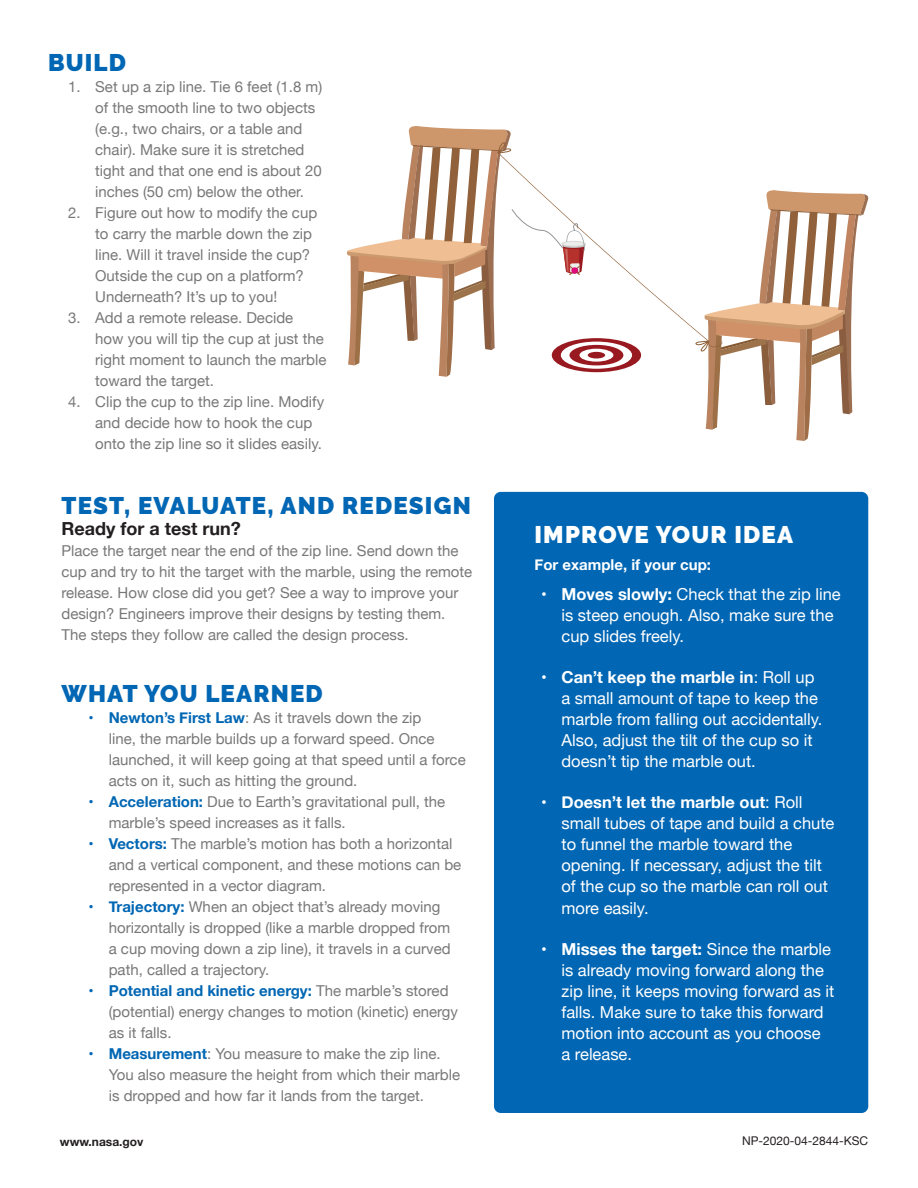
<style>
.page{position:relative;width:918px;height:1188px;background:#fff}
.page>*{position:absolute;margin:0;border:0;box-sizing:border-box;transform-origin:0 0}
.t1{font:900 24px "Raleway";letter-spacing:.05em;color:#0166b3}
.t2{font:900 24px "Raleway";letter-spacing:.05em;color:#fff}
.t3{font:700 18px "Helvetica Neue";color:#231f20}
.t4{font:16.5px/21px "Helvetica Neue";color:#fff}
.t5{font:15px/21px "Helvetica Neue";color:#777877}
.t6{font:700 15px "Helvetica Neue";color:#fff}
.t7{font:12px "Helvetica Neue";color:#231f20}
.t8{font:700 12px "Helvetica Neue";color:#231f20}
.s1{font-weight:700;color:#0166b3}
.s2{font-weight:700}
</style>
<div class="page">
<div style="left:494px;top:492px;width:374px;height:621px;background:#0166b3;border-radius:7px"></div>
<svg style="left:705px;top:190px;width:164px;height:251px"></svg>
<svg style="left:709px;top:190px;width:14px;height:157px"></svg>
<svg style="left:585px;top:190px;width:124px;height:162px"></svg>
<svg style="left:552px;top:338px;width:89px;height:34px"></svg>
<svg style="left:561px;top:342px;width:71px;height:27px"></svg>
<div style="left:570px;top:345px;width:53px;height:20px;background:#981a20;border-radius:50%"></div>
<svg style="left:580px;top:349px;width:33px;height:13px"></svg>
<div style="left:588px;top:352px;width:17px;height:6px;background:#981a20;border-radius:50%"></div>
<div style="left:562px;top:241px;width:24px;height:5px;border:1px solid #d8d9d8;border-radius:50%"></div>
<svg style="left:347px;top:126px;width:238px;height:251px"></svg>
<p class="t1" style="left:48px;top:48px;width:80px">BUILD</p>
<p class="t5" style="left:95px;top:77px;width:228px;text-indent:-27px">1. Set up a zip line. Tie 6 feet (1.8 m) of the smooth line to two objects (e.g., two chairs, or a table and chair). Make sure it is stretched tight and that one end is about 20 inches (50 cm) below the other.</p>
<p class="t5" style="left:95px;top:203px;width:223px;text-indent:-27px">2. Figure out how to modify the cup to carry the marble down the zip line. Will it travel inside the cup?<br>Outside the cup on a platform?<br>Underneath? It’s up to you!</p>
<p class="t5" style="left:95px;top:308px;width:233px;text-indent:-27px">3. Add a remote release. Decide<br>how you will tip the cup at just the right moment to launch the marble toward the target.</p>
<p class="t5" style="left:95px;top:392px;width:230px;text-indent:-27px">4. Clip the cup to the zip line. Modify and decide how to hook the cup onto the zip line so it slides easily.</p>
<p class="t1" style="left:62px;top:492px;width:411px">TEST, EVALUATE, AND REDESIGN</p>
<p class="t3" style="left:62px;top:515px;width:181px">Ready for a test run?</p>
<p class="t5" style="left:62px;top:541px;width:412px">Place the target near the end of the zip line. Send down the cup and try to hit the target with the marble, using the remote release. How close did you get? See a way to improve your design? Engineers improve their designs by testing them.<br>The steps they follow are called the design process.</p>
<p class="t1" style="left:62px;top:680px;width:263px">WHAT YOU LEARNED</p>
<p class="t5" style="left:109px;top:708px;width:359px;text-indent:-20px"><span class="s1">• Newton’s First Law</span>: As it travels down the zip<br>line, the marble builds up a forward speed. Once launched, it will keep going at that speed until a force acts on it, such as hitting the ground.</p>
<p class="t5" style="left:109px;top:792px;width:338px;text-indent:-20px"><span class="s1">• Acceleration:</span> Due to Earth’s gravitational pull, the marble’s speed increases as it falls.</p>
<p class="t5" style="left:109px;top:834px;width:354px;text-indent:-20px"><span class="s1">• Vectors:</span> The marble’s motion has both a horizontal and a vertical component, and these motions can be represented in a vector diagram.</p>
<p class="t5" style="left:109px;top:897px;width:343px;text-indent:-20px"><span class="s1">• Trajectory:</span> When an object that’s already moving horizontally is dropped (like a marble dropped from a cup moving down a zip line), it travels in a curved path, called a trajectory.</p>
<p class="t5" style="left:109px;top:981px;width:351px;text-indent:-20px"><span class="s1">• Potential and kinetic energy:</span> The marble’s stored (potential) energy changes to motion (kinetic) energy as it falls.</p>
<p class="t5" style="left:109px;top:1044px;width:353px;text-indent:-20px"><span class="s1">• Measurement</span>: You measure to make the zip line.<br>You also measure the height from which their marble is dropped and how far it lands from the target.</p>
<p class="t2" style="left:534px;top:521px;width:260px">IMPROVE YOUR IDEA</p>
<p class="t6" style="left:534px;top:553px;width:178px">For example, if your cup:</p>
<p class="t4" style="left:561px;top:585px;width:281px;text-indent:-20px"><span class="s2">• Moves slowly:</span> Check that the zip line is steep enough. Also, make sure the cup slides freely.</p>
<p class="t4" style="left:561px;top:668px;width:262px;text-indent:-20px"><span class="s2">• Can’t keep the marble in</span>: Roll up a small amount of tape to keep the marble from falling out accidentally.<br>Also, adjust the tilt of the cup so it doesn’t tip the marble out.</p>
<p class="t4" style="left:561px;top:793px;width:274px;text-indent:-20px"><span class="s2">• Doesn’t let the marble out</span>: Roll small tubes of tape and build a chute to funnel the marble toward the opening. If necessary, adjust the tilt of the cup so the marble can roll out more easily.</p>
<p class="t4" style="left:561px;top:939px;width:274px;text-indent:-20px"><span class="s2">• Misses the target:</span> Since the marble is already moving forward along the zip line, it keeps moving forward as it falls. Make sure to take this forward motion into account as you choose<br>a release.</p>
<p class="t8" style="left:60px;top:1132px;width:85px">www.nasa.gov</p>
<p class="t7" style="left:742px;top:1132px;width:128px">NP-2020-04-2844-KSC</p>
</div>
